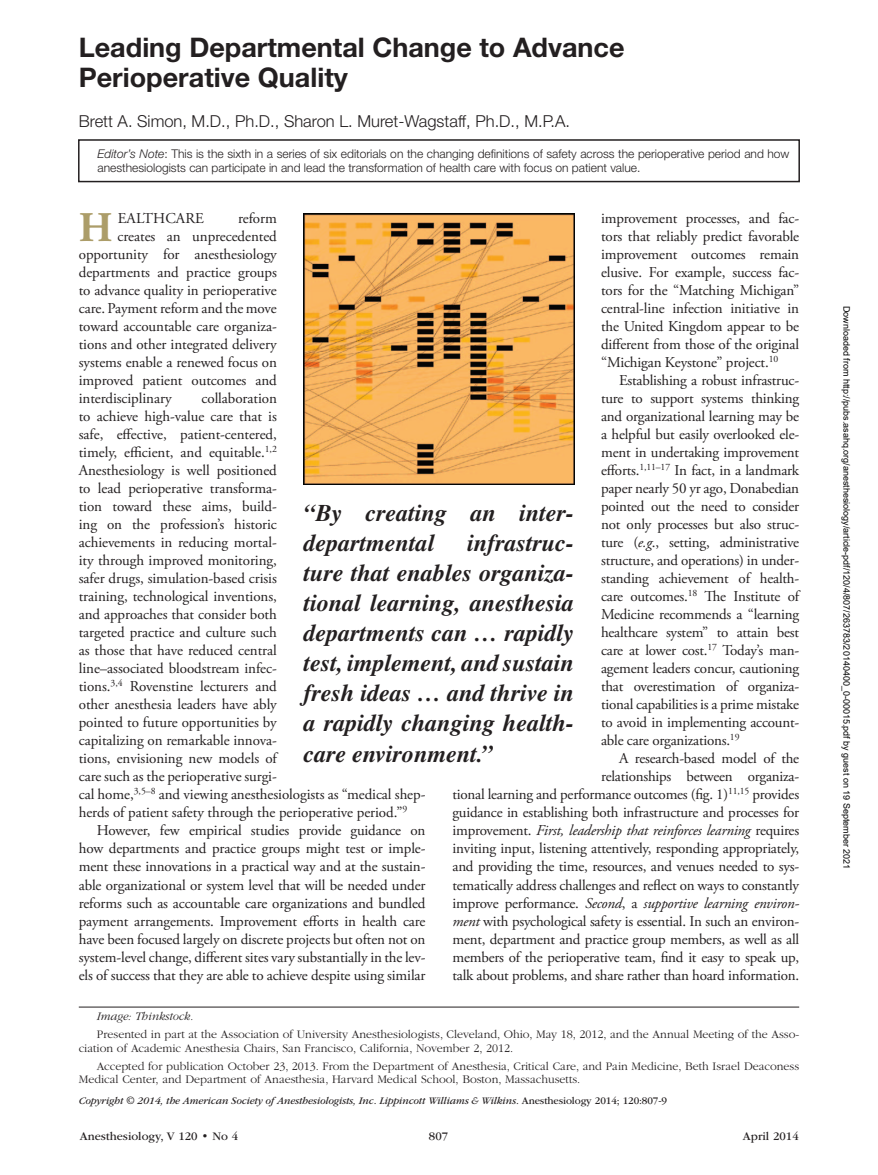
<style>
.page{position:relative;width:878px;height:1175px;background:#fff}
.page>*{position:absolute;margin:0;border:0;box-sizing:border-box;transform-origin:0 0}
.t1{font:700 42.15px "Adobe Garamond Pro";color:#ac9d69}
.t2{font:700 27px/30px "Helvetica Neue LT Std";color:#231f20}
.t3{font:italic 700 24px/30px "Times";color:#231f20}
.t4{font:300 16.5px "Helvetica Neue LT Std";color:#231f20}
.t5{font:15px/18px "Adobe Garamond Pro";letter-spacing:-.005em;color:#231f20;text-align:justify}
.t6{font:300 12px/13.5px "ITC Garamond Std";color:#231f20}
.t7{font:300 12px/13.5px "Helvetica Neue LT Std";color:#231f20}
.t8{font:12px "ITC Garamond Std";color:#231f20}
.t9{font:italic 300 12px "ITC Garamond Std";color:#231f20}
.t10{font:italic 10.5px "ITC Garamond Std";letter-spacing:-.01em;color:#231f20}
.t11{font:9px "Arial";color:#000}
.s1{font-style:italic}
.s2{font-style:normal}
</style>
<div class="page">
<img style="left:304px;top:214px;width:270px;height:270px">
<hr style="left:79px;top:1006px;width:720px;height:1px;background:#231f20">
<div style="left:78px;top:139px;width:722px;height:43px;border:2px solid #231f20"></div>
<h2 class="t2" style="left:79px;top:32px;width:547px">Leading Departmental Change to Advance<br>Perioperative Quality</h2>
<p class="t4" style="left:79px;top:111px;width:493px">Brett A. Simon, M.D., Ph.D., Sharon L. Muret-Wagstaff, Ph.D., M.P.A.</p>
<p class="t7" style="left:97px;top:147px;width:693px"><span class="s1">Editor’s Note</span>: This is the sixth in a series of six editorials on the changing definitions of safety across the perioperative period and how anesthesiologists can participate in and lead the transformation of health care with focus on patient value.</p>
<p class="t5" style="left:601px;top:210px;width:200px">improvement processes, and fac&shy;tors that reliably predict favorable improvement outcomes remain elusive. For example, success fac&shy;tors for the “Matching Michigan” central-line infection initiative in the United Kingdom appear to be different from those of the original “Michigan Keystone” project.<sup>10</sup></p>
<p class="t5" style="left:601px;top:372px;width:200px;text-indent:18px">Establishing a robust infrastruc&shy;ture to support systems thinking and organizational learning may be a helpful but easily overlooked ele&shy;ment in undertaking improvement efforts.<sup>1,11–17</sup> In fact, in a landmark paper nearly 50 yr ago, Donabedian pointed out the need to consider not only processes but also struc&shy;ture (<span class="s1">e.g</span>., setting, administrative structure, and operations) in under&shy;standing achievement of health&shy;care outcomes.<sup>18</sup> The Institute of Medicine recommends a “learning healthcare system” to attain best care at lower cost.<sup>17</sup> Today’s man&shy;agement leaders concur, cautioning that overestimation of organiza&shy;tional capabilities is a prime mistake to avoid in implementing account&shy;able care organizations.<sup>19</sup></p>
<p class="t5" style="left:452px;top:750px;width:348px;text-align:right">A research-based model of the<br>relationships between organiza-<br>tional learning and performance outcomes (fig. 1)<sup>11,15</sup> provides guidance in establishing both infrastructure and processes for improvement. <span class="s1">First, leadership that reinforces learning</span> requires inviting input, listening attentively, responding appropriately, and providing the time, resources, and venues needed to sys&shy;tematically address challenges and reflect on ways to constantly improve performance. <span class="s1">Second</span>, a <span class="s1">supportive learning environ&shy;ment</span> with psychological safety is essential. In such an environ&shy;ment, department and practice group members, as well as all members of the perioperative team, find it easy to speak up, talk about problems, and share rather than hoard information.</p>
<h1 class="t1" style="left:79px;top:203px;width:35px">H</h1>
<p class="t5" style="left:118px;top:210px;width:88px">EALTHCARE</p>
<p class="t5" style="left:238px;top:210px;width:40px">reform</p>
<p class="t5" style="left:118px;top:228px;width:161px">creates an unprecedented</p>
<p class="t5" style="left:79px;top:246px;width:199px">opportunity for anesthesiology</p>
<p class="t5" style="left:79px;top:264px;width:200px">departments and practice groups</p>
<p class="t5" style="left:79px;top:282px;width:199px">to advance quality in perioperative</p>
<p class="t5" style="left:79px;top:300px;width:199px">care. Payment reform and the move</p>
<p class="t5" style="left:79px;top:318px;width:200px">toward accountable care organiza-</p>
<p class="t5" style="left:79px;top:336px;width:199px">tions and other integrated delivery</p>
<p class="t5" style="left:79px;top:354px;width:199px">systems enable a renewed focus on</p>
<p class="t5" style="left:79px;top:372px;width:199px">improved patient outcomes and</p>
<p class="t5" style="left:79px;top:390px;width:94px">interdisciplinary</p>
<p class="t5" style="left:79px;top:390px;width:348px;text-align:left;text-indent:123px">collaboration<br>to achieve high-value care that is<br>safe, effective, patient-centered,<br>timely, efficient, and equitable.<sup>1,2<br></sup>Anesthesiology is well positioned<br>to lead perioperative transforma-<br>tion toward these aims, build-<br>ing on the profession’s historic<br>achievements in reducing mortal-<br>ity through improved monitoring,<br>safer drugs, simulation-based crisis<br>training, technological inventions,<br>and approaches that consider both<br>targeted practice and culture such<br>as those that have reduced central<br>line–associated bloodstream infec-<br>tions.<sup>3,4</sup> Rovenstine lecturers and<br>other anesthesia leaders have ably<br>pointed to future opportunities by<br>capitalizing on remarkable innova-<br>tions, envisioning new models of<br>care such as the perioperative surgi-<br>cal home,<sup>3,5–8</sup> and viewing anesthesiologists as “medical shep&shy;herds of patient safety through the perioperative period.”<sup>9</sup></p>
<p class="t5" style="left:79px;top:822px;width:348px;text-indent:18px">However, few empirical studies provide guidance on how departments and practice groups might test or imple&shy;ment these innovations in a practical way and at the sustain&shy;able organizational or system level that will be needed under reforms such as accountable care organizations and bundled payment arrangements. Improvement efforts in health care have been focused largely on discrete projects but often not on system-level change, different sites vary substantially in the lev&shy;els of success that they are able to achieve despite using similar</p>
<h3 class="t3" style="left:304px;top:498px;width:271px">“By creating an inter&shy;departmental</h3>
<h3 class="t3" style="left:304px;top:528px;width:272px;text-align:justify;text-indent:163px">infrastruc&shy;ture that enables organiza&shy;tional learning, anesthesia departments can … rapidly test, implement, and sustain fresh ideas … and thrive in a rapidly changing health&shy;care environment.”</h3>
<p class="t9" style="left:97px;top:1009px;width:98px">Image: Thinkstock.</p>
<p class="t6" style="left:79px;top:1027px;width:722px;text-indent:18px">Presented in part at the Association of University Anesthesiologists, Cleveland, Ohio, May 18, 2012, and the Annual Meeting of the Asso&shy;ciation of Academic Anesthesia Chairs, San Francisco, California, November 2, 2012.</p>
<p class="t6" style="left:79px;top:1059px;width:722px;text-indent:18px">Accepted for publication October 23, 2013. From the Department of Anesthesia, Critical Care, and Pain Medicine, Beth Israel Deaconess<br>Medical Center, and Department of Anaesthesia, Harvard Medical School, Boston, Massachusetts.</p>
<p class="t10" style="left:79px;top:1095px;width:590px">Copyright © 2014, the American Society of Anesthesiologists, Inc. Lippincott Williams &amp; Wilkins. <span class="s2">Anesthesiology 2014; 120:807-9</span></p>
<p class="t8" style="left:80px;top:1130px;width:160px">Anesthesiology, V 120 • No 4</p>
<p class="t8" style="left:429px;top:1130px;width:21px">807</p>
<p class="t8" style="left:742px;top:1130px;width:57px">April 2014</p>
<p class="t11" style="left:850px;top:306px;width:565px;rotate:90deg">Downloaded from http://pubs.asahq.org/anesthesiology/article-pdf/120/4/807/263783/20140400_0-00015.pdf by guest on 19 September 2021</p>
</div>
